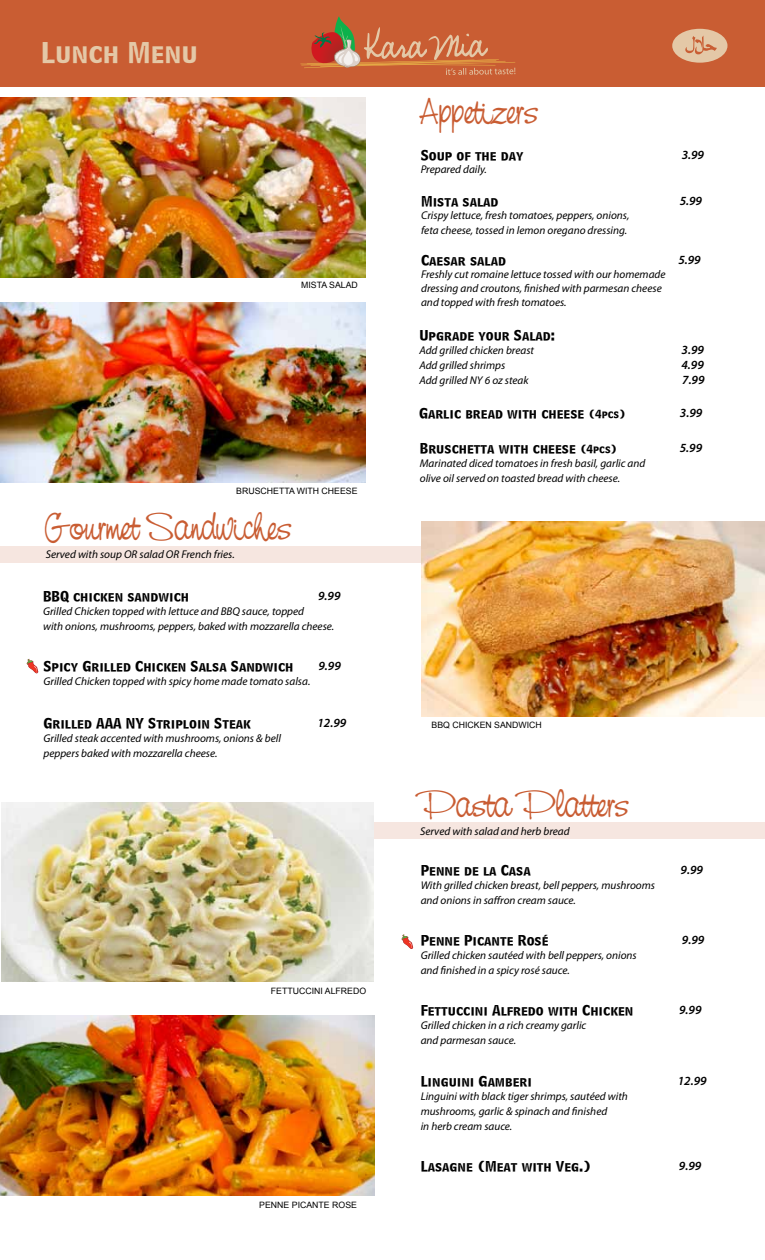
<style>
.page{position:relative;width:765px;height:1260px;background:#fff}
.page>*{position:absolute;margin:0;border:0;box-sizing:border-box;transform-origin:0 0}
.t1{font:37.5px "Nevison Cas D";color:#c95d33}
.t2{font:25px "Bell Centennial BT Bold Listing";color:#e4c8a7}
.t3{font:12.5px "Bell Centennial BT Bold Listing";color:#000}
.t4{font:italic 600 12.5px "Myriad Pro";color:#000}
.t5{font:italic 11.25px/15px "Myriad Pro";color:#000}
.t6{font:8.75px "Arial";color:#000}
.s1{font-size:10px}
</style>
<div class="page">
<img style="left:0;top:97px;width:366px;height:181px">
<img style="left:0;top:303px;width:366px;height:180px">
<div style="left:0;top:546px;width:429px;height:17px;background:#f6e6e0"></div>
<div style="left:0;top:0;width:765px;height:86px;background:#c95d33"></div>
<img style="left:421px;top:522px;width:344px;height:195px">
<div style="left:307px;top:822px;width:458px;height:17px;background:#f6e6e0"></div>
<img style="left:1px;top:803px;width:372px;height:179px">
<img style="left:0;top:1015px;width:375px;height:180px">
<div style="left:672px;top:29px;width:56px;height:34px;background:#e4c8a7;border-radius:50%"></div>
<svg style="left:685px;top:36px;width:32px;height:19px"></svg>
<svg style="left:27px;top:659px;width:11px;height:14px"></svg>
<svg style="left:402px;top:934px;width:11px;height:15px"></svg>
<svg style="left:300px;top:16px;width:215px;height:59px"></svg>
<h2 class="t2" style="left:41px;top:35px;width:158px">Lunch Menu</h2>
<p class="t6" style="left:301px;top:279px;width:58px">MISTA SALAD</p>
<p class="t6" style="left:236px;top:485px;width:123px">BRUSCHETTA WITH CHEESE</p>
<h1 class="t1" style="left:44px;top:504px;width:249px">Gourmet Sandwiches</h1>
<p class="t5" style="left:46px;top:547px;width:191px">Served with soup OR salad OR French fries.</p>
<p class="t3" style="left:43px;top:587px;width:148px">BBQ chicken sandwich</p>
<p class="t4" style="left:318px;top:588px;width:24px">9.99</p>
<p class="t5" style="left:43px;top:603px;width:293px">Grilled Chicken topped with lettuce and BBQ sauce, topped<br>with onions, mushrooms, peppers, baked with mozzarella cheese.</p>
<p class="t3" style="left:43px;top:657px;width:252px">Spicy Grilled Chicken Salsa Sandwich</p>
<p class="t4" style="left:318px;top:657px;width:24px">9.99</p>
<p class="t5" style="left:43px;top:673px;width:268px">Grilled Chicken topped with spicy home made tomato salsa.</p>
<p class="t3" style="left:43px;top:714px;width:209px">Grilled AAA NY Striploin Steak</p>
<p class="t4" style="left:317px;top:715px;width:30px">12.99</p>
<p class="t5" style="left:43px;top:730px;width:239px">Grilled steak accented with mushrooms, onions &amp; bell peppers baked with mozzarella cheese.</p>
<p class="t6" style="left:271px;top:985px;width:97px">FETTUCCINI ALFREDO</p>
<p class="t6" style="left:259px;top:1199px;width:99px">PENNE PICANTE ROSE</p>
<h1 class="t1" style="left:419px;top:88px;width:120px">Appetizers</h1>
<p class="t3" style="left:421px;top:147px;width:104px">Soup of the day</p>
<p class="t4" style="left:682px;top:147px;width:24px">3.99</p>
<p class="t5" style="left:421px;top:162px;width:68px">Prepared daily.</p>
<p class="t3" style="left:421px;top:193px;width:79px">Mista salad</p>
<p class="t4" style="left:680px;top:193px;width:24px">5.99</p>
<p class="t5" style="left:421px;top:208px;width:210px">Crispy lettuce, fresh tomatoes, peppers, onions, feta cheese, tossed in lemon oregano dressing.</p>
<p class="t3" style="left:421px;top:252px;width:86px">Caesar salad</p>
<p class="t4" style="left:678px;top:252px;width:24px">5.99</p>
<p class="t5" style="left:421px;top:267px;width:246px;line-height:13.8px">Freshly cut romaine lettuce tossed with our homemade dressing and croutons, finished with parmesan cheese and topped with fresh tomatoes.</p>
<p class="t3" style="left:419px;top:326px;width:137px">Upgrade your Salad:</p>
<p class="t5" style="left:419px;top:342px;width:116px">Add grilled chicken breast</p>
<p class="t4" style="left:682px;top:342px;width:24px">3.99</p>
<p class="t5" style="left:419px;top:357px;width:87px">Add grilled shrimps</p>
<p class="t4" style="left:681px;top:357px;width:24px">4.99</p>
<p class="t5" style="left:419px;top:372px;width:111px">Add grilled NY 6 oz steak</p>
<p class="t4" style="left:682px;top:372px;width:24px">7.99</p>
<p class="t3" style="left:419px;top:404px;width:208px">Garlic bread with cheese <span class="s1">(4pcs)</span></p>
<p class="t4" style="left:680px;top:405px;width:24px">3.99</p>
<p class="t3" style="left:420px;top:440px;width:199px">Bruschetta with cheese <span class="s1">(4pcs)</span></p>
<p class="t4" style="left:680px;top:440px;width:24px">5.99</p>
<p class="t5" style="left:420px;top:456px;width:227px">Marinated diced tomatoes in fresh basil, garlic and olive oil served on toasted bread with cheese.</p>
<p class="t6" style="left:432px;top:719px;width:112px">BBQ CHICKEN SANDWICH</p>
<h1 class="t1" style="left:418px;top:781px;width:212px">Pasta Platters</h1>
<p class="t5" style="left:420px;top:823px;width:151px">Served with salad and herb bread</p>
<p class="t3" style="left:421px;top:861px;width:111px">Penne de la Casa</p>
<p class="t4" style="left:681px;top:862px;width:24px">9.99</p>
<p class="t5" style="left:421px;top:877px;width:236px">With grilled chicken breast, bell peppers, mushrooms and onions in saffron cream sauce.</p>
<p class="t3" style="left:421px;top:931px;width:129px">Penne Picante Rosé</p>
<p class="t4" style="left:682px;top:931px;width:24px">9.99</p>
<p class="t5" style="left:421px;top:947px;width:218px">Grilled chicken sautéed with bell peppers, onions and finished in a spicy rosé sauce.</p>
<p class="t3" style="left:421px;top:1002px;width:214px">Fettuccini Alfredo with Chicken</p>
<p class="t4" style="left:679px;top:1002px;width:24px">9.99</p>
<p class="t5" style="left:421px;top:1018px;width:167px">Grilled chicken in a rich creamy garlic and parmesan sauce.</p>
<p class="t3" style="left:421px;top:1073px;width:113px">Linguini Gamberi</p>
<p class="t4" style="left:678px;top:1073px;width:30px">12.99</p>
<p class="t5" style="left:421px;top:1089px;width:209px">Linguini with black tiger shrimps, sautéed with mushrooms, garlic &amp; spinach and finished<br>in herb cream sauce.</p>
<p class="t3" style="left:421px;top:1158px;width:172px">Lasagne (Meat with Veg.)</p>
<p class="t4" style="left:679px;top:1158px;width:24px">9.99</p>
</div>
